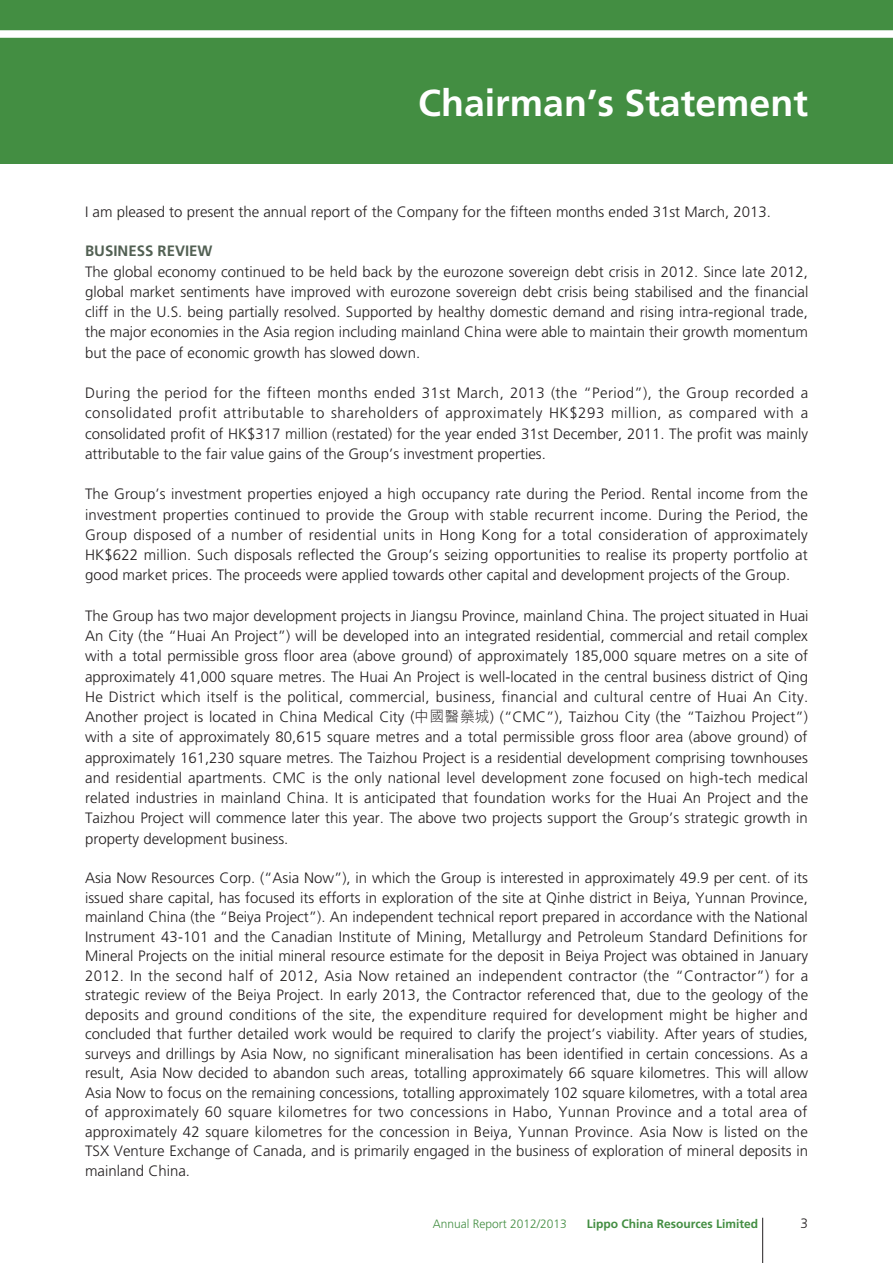
<style>
.page{position:relative;width:893px;height:1263px;background:#fff}
.page>*{position:absolute;margin:0;border:0;box-sizing:border-box;transform-origin:0 0}
.t1{font:700 37.5px "Frutiger LT Std";color:#fff}
.t2{font:300 15px/20.2px "Frutiger LT Std";color:#231f20;text-align:justify}
.t3{font:700 15px "Frutiger LT Std";color:#526053}
.t4{font:300 13.65px "Frutiger LT Std";color:#231f20}
.t5{font:700 12.15px "Frutiger LT Std";color:#438e42}
.t6{font:300 12.15px "Frutiger LT Std";color:#438e42}
.s1{font-family:"M Hei HK"}
</style>
<div class="page">
<hr style="left:762px;top:1218px;width:1px;height:45px;background:#231f20">
<div style="left:0;top:0;width:893px;height:163px;background:#438e42"></div>
<div style="left:0;top:30px;width:893px;height:8px;background:#fff"></div>
<h1 class="t1" style="left:418px;top:81px;width:391px">Chairman’s Statement</h1>
<p class="t2" style="left:85px;top:201px;width:687px">I am pleased to present the annual report of the Company for the fifteen months ended 31st March, 2013.</p>
<p class="t3" style="left:85px;top:242px;width:129px">BUSINESS REVIEW</p>
<p class="t2" style="left:85px;top:261px;width:725px">The global economy continued to be held back by the eurozone sovereign debt crisis in 2012. Since late 2012, global market sentiments have improved with eurozone sovereign debt crisis being stabilised and the financial cliff in the U.S. being partially resolved. Supported by healthy domestic demand and rising intra-regional trade, the major economies in the Asia region including mainland China were able to maintain their growth momentum but the pace of economic growth has slowed down.</p>
<p class="t2" style="left:85px;top:383px;width:725px">During the period for the fifteen months ended 31st March, 2013 (the “Period”), the Group recorded a consolidated profit attributable to shareholders of approximately HK$293 million, as compared with a consolidated profit of HK$317 million (restated) for the year ended 31st December, 2011. The profit was mainly attributable to the fair value gains of the Group’s investment properties.</p>
<p class="t2" style="left:85px;top:484px;width:725px">The Group’s investment properties enjoyed a high occupancy rate during the Period. Rental income from the investment properties continued to provide the Group with stable recurrent income. During the Period, the Group disposed of a number of residential units in Hong Kong for a total consideration of approximately HK$622 million. Such disposals reflected the Group’s seizing opportunities to realise its property portfolio at good market prices. The proceeds were applied towards other capital and development projects of the Group.</p>
<p class="t2" style="left:85px;top:606px;width:725px">The Group has two major development projects in Jiangsu Province, mainland China. The project situated in Huai An City (the “Huai An Project”) will be developed into an integrated residential, commercial and retail complex with a total permissible gross floor area (above ground) of approximately 185,000 square metres on a site of approximately 41,000 square metres. The Huai An Project is well-located in the central business district of Qing He District which itself is the political, commercial, business, financial and cultural centre of Huai An City.<br>Another project is located in China Medical City (<span class="s1">中國醫藥城</span>) (“CMC”), Taizhou City (the “Taizhou Project”) with a site of approximately 80,615 square metres and a total permissible gross floor area (above ground) of approximately 161,230 square metres. The Taizhou Project is a residential development comprising townhouses and residential apartments. CMC is the only national level development zone focused on high-tech medical related industries in mainland China. It is anticipated that foundation works for the Huai An Project and the Taizhou Project will commence later this year. The above two projects support the Group’s strategic growth in property development business.</p>
<p class="t2" style="left:85px;top:869px;width:725px;line-height:19.5px">Asia Now Resources Corp. (“Asia Now”), in which the Group is interested in approximately 49.9 per cent. of its issued share capital, has focused its efforts in exploration of the site at Qinhe district in Beiya, Yunnan Province, mainland China (the “Beiya Project”). An independent technical report prepared in accordance with the National Instrument 43-101 and the Canadian Institute of Mining, Metallurgy and Petroleum Standard Definitions for Mineral Projects on the initial mineral resource estimate for the deposit in Beiya Project was obtained in January 2012. In the second half of 2012, Asia Now retained an independent contractor (the “Contractor”) for a strategic review of the Beiya Project. In early 2013, the Contractor referenced that, due to the geology of the deposits and ground conditions of the site, the expenditure required for development might be higher and concluded that further detailed work would be required to clarify the project’s viability. After years of studies, surveys and drillings by Asia Now, no significant mineralisation has been identified in certain concessions. As a result, Asia Now decided to abandon such areas, totalling approximately 66 square kilometres. This will allow Asia Now to focus on the remaining concessions, totalling approximately 102 square kilometres, with a total area of approximately 60 square kilometres for two concessions in Habo, Yunnan Province and a total area of approximately 42 square kilometres for the concession in Beiya, Yunnan Province. Asia Now is listed on the TSX Venture Exchange of Canada, and is primarily engaged in the business of exploration of mineral deposits in mainland China.</p>
<p class="t6" style="left:433px;top:1217px;width:136px">Annual Report 2012/2013</p>
<p class="t5" style="left:587px;top:1217px;width:173px">Lippo China Resources Limited</p>
<p class="t4" style="left:800px;top:1216px;width:9px">3</p>
</div>
